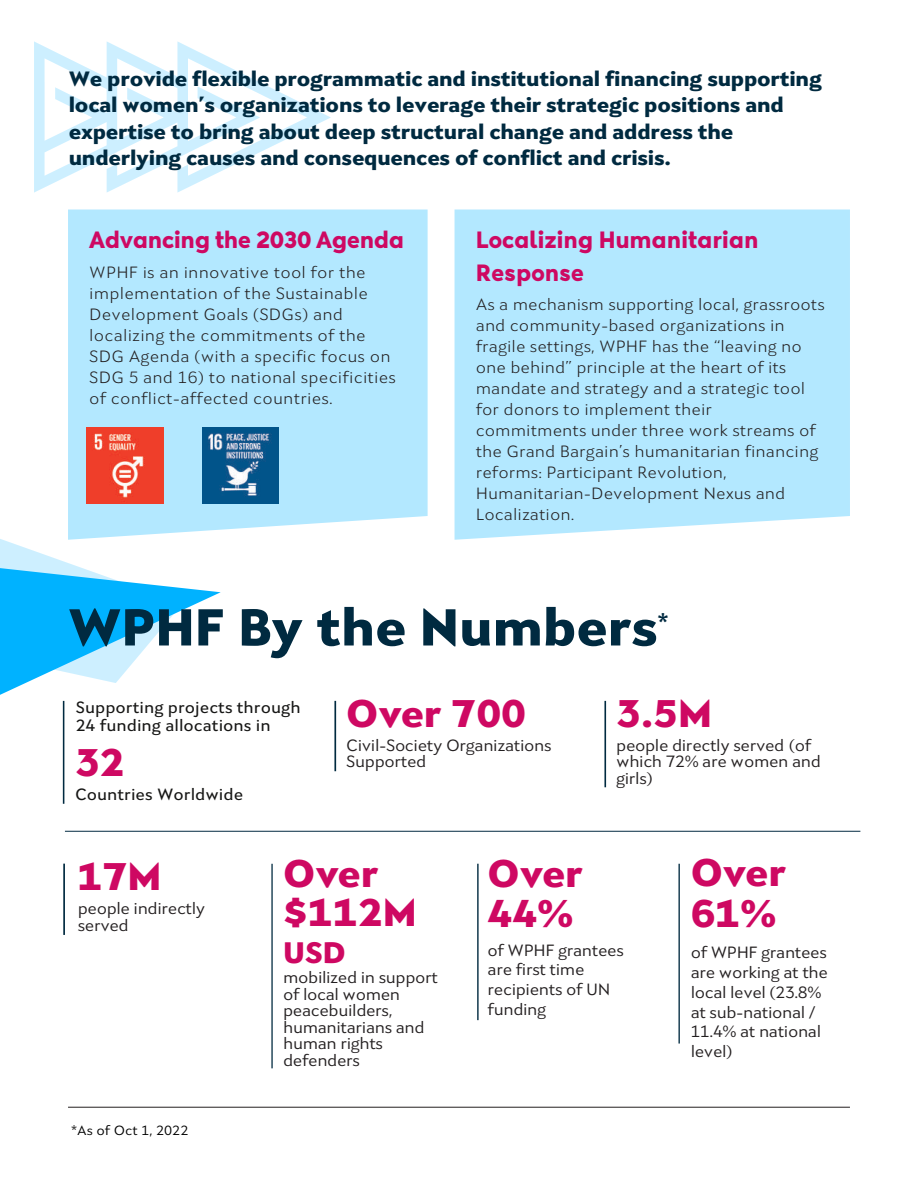
<style>
.page{position:relative;width:918px;height:1188px;background:#fff}
.page>*{position:absolute;margin:0;border:0;box-sizing:border-box;transform-origin:0 0}
.t1{font:900 52.5px "Seven One Eight";color:#002a40}
.t2{font:900 39px/40.5px "Seven One Eight";color:#ce0862}
.t3{font:900 30px "Seven One Eight";color:#ce0862}
.t4{font:900 22.5px/32.4px "Kentledge";letter-spacing:-.01em;color:#ce0862}
.t5{font:800 21.75px "Seven One Eight";color:#002a40}
.t6{font:900 21px/26.2px "Seven One Eight";letter-spacing:-.01em;color:#002a40}
.t7{font:300 16.5px/21px "Seven One Eight";color:#231f20}
.t8{font:16.5px/16.5px "Seven One Eight";letter-spacing:-.025em;color:#231f20}
.t9{font:500 16.5px/17.7px "Seven One Eight";color:#161615}
.t10{font:13.5px "Seven One Eight";color:#000}
</style>
<div class="page">
<div style="left:68px;top:210px;width:360px;height:320px;background:#b3e8ff"></div>
<div style="left:455px;top:210px;width:395px;height:330px;background:#b3e8ff"></div>
<img style="left:87px;top:427px;width:76px;height:77px">
<img style="left:202px;top:427px;width:77px;height:77px">
<svg style="left:34px;top:41px;width:297px;height:152px"></svg>
<svg style="left:0;top:530px;width:221px;height:165px"></svg>
<hr style="left:68px;top:1107px;width:782px;height:1px;background:#231f20">
<hr style="left:335px;top:701px;width:1px;height:70px;background:#002a40">
<hr style="left:63px;top:701px;width:1px;height:103px;background:#002a40">
<hr style="left:605px;top:701px;width:1px;height:86px;background:#002a40">
<hr style="left:64px;top:864px;width:1px;height:71px;background:#002a40">
<hr style="left:272px;top:864px;width:1px;height:204px;background:#002a40">
<hr style="left:478px;top:864px;width:1px;height:156px;background:#002a40">
<hr style="left:679px;top:864px;width:1px;height:180px;background:#002a40">
<hr style="left:65px;top:831px;width:795px;height:1px;background:#002a40">
<p class="t6" style="left:69px;top:65px;width:755px">We provide flexible programmatic and institutional financing supporting local women’s organizations to leverage their strategic positions and expertise to bring about deep structural change and address the underlying causes and consequences of conflict and crisis.</p>
<h3 class="t4" style="left:89px;top:223px;width:316px">Advancing the 2030 Agenda</h3>
<p class="t7" style="left:89px;top:262px;width:308px">WPHF is an innovative tool for the implementation of the Sustainable Development Goals (SDGs) and localizing the commitments of the SDG Agenda (with a specific focus on SDG 5 and 16) to national specificities of conflict-affected countries.</p>
<h3 class="t4" style="left:476px;top:223px;width:284px">Localizing Humanitarian<br>Response</h3>
<p class="t7" style="left:476px;top:294px;width:351px">As a mechanism supporting local, grassroots and community-based organizations in fragile settings, WPHF has the “leaving no one behind” principle at the heart of its mandate and strategy and a strategic tool for donors to implement their commitments under three work streams of the Grand Bargain’s humanitarian financing reforms: Participant Revolution, Humanitarian-Development Nexus and Localization.</p>
<h1 class="t1" style="left:68px;top:590px;width:591px">WPHF By the Numbers</h1>
<h3 class="t5" style="left:658px;top:607px;width:12px">*</h3>
<p class="t9" style="left:76px;top:698px;width:226px">Supporting projects through<br>24 funding allocations in</p>
<h2 class="t2" style="left:75px;top:741px;width:51px">32</h2>
<p class="t9" style="left:75px;top:785px;width:170px">Countries Worldwide</p>
<h2 class="t2" style="left:346px;top:692px;width:181px">Over 700</h2>
<p class="t8" style="left:346px;top:737px;width:207px">Civil-Society Organizations<br>Supported</p>
<h2 class="t2" style="left:616px;top:691px;width:98px">3.5M</h2>
<p class="t8" style="left:616px;top:737px;width:206px">people directly served (of which 72% are women and girls)</p>
<h2 class="t2" style="left:78px;top:855px;width:85px">17M</h2>
<p class="t8" style="left:78px;top:900px;width:129px">people indirectly served</p>
<p class="t10" style="left:71px;top:1122px;width:119px">*As of Oct 1, 2022</p>
<h2 class="t2" style="left:283px;top:853px;width:135px;line-height:39px">Over $112M</h2>
<h3 class="t3" style="left:283px;top:931px;width:64px">USD</h3>
<p class="t8" style="left:283px;top:969px;width:156px">mobilized in support of local women peacebuilders, humanitarians and human rights defenders</p>
<h2 class="t2" style="left:488px;top:851px;width:97px">Over<br>44%</h2>
<p class="t8" style="left:488px;top:940px;width:138px;line-height:19.8px">of WPHF grantees are first time recipients of UN funding</p>
<h2 class="t2" style="left:691px;top:851px;width:97px">Over<br>61%</h2>
<p class="t8" style="left:691px;top:943px;width:139px;line-height:19.8px">of WPHF grantees are working at the local level (23.8% at sub-national /<br>11.4% at national level)</p>
</div>
